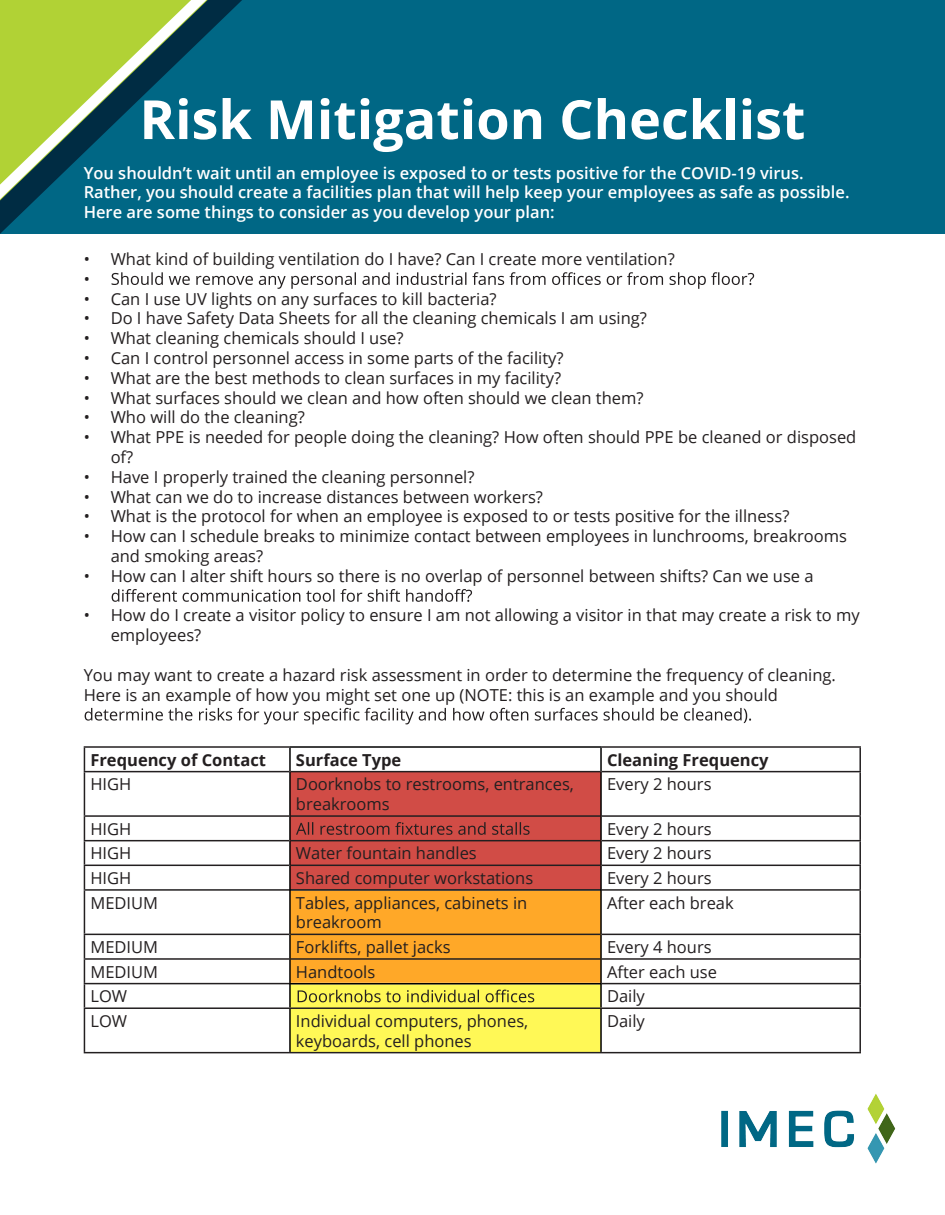
<style>
.page{position:relative;width:945px;height:1215px;background:#fff}
.page>*{position:absolute;margin:0;border:0;box-sizing:border-box;transform-origin:0 0}
.t1{font:700 54px "Open Sans";color:#fff}
.t2{font:16.5px/19.8px "Open Sans";color:#231f20}
.t3{font:600 16.5px/19.8px "Open Sans";color:#fff}
.t4{font:700 16.5px "Open Sans";color:#231f20}
</style>
<div class="page">
<div style="left:0;top:0;width:945px;height:234px;background:#006785"></div>
<svg style="left:112px;top:272px;width:642px;height:17px"></svg>
<svg style="left:112px;top:589px;width:360px;height:13px"></svg>
<svg style="left:85px;top:708px;width:666px;height:16px"></svg>
<hr style="left:84px;top:746px;width:205px;height:2px;background:#231f20">
<svg style="left:84px;top:748px;width:1px;height:23px"></svg>
<hr style="left:602px;top:746px;width:259px;height:2px;background:#231f20">
<hr style="left:859px;top:748px;width:2px;height:23px;background:#231f20">
<hr style="left:84px;top:771px;width:205px;height:1px;background:#231f20">
<hr style="left:84px;top:772px;width:1px;height:43px;background:#231f20">
<hr style="left:602px;top:771px;width:259px;height:1px;background:#231f20">
<hr style="left:859px;top:772px;width:2px;height:43px;background:#231f20">
<hr style="left:84px;top:815px;width:205px;height:2px;background:#231f20">
<hr style="left:602px;top:815px;width:259px;height:2px;background:#231f20">
<hr style="left:859px;top:817px;width:2px;height:23px;background:#231f20">
<hr style="left:84px;top:840px;width:205px;height:1px;background:#231f20">
<hr style="left:602px;top:840px;width:259px;height:1px;background:#231f20">
<hr style="left:859px;top:841px;width:2px;height:24px;background:#231f20">
<hr style="left:84px;top:865px;width:205px;height:1px;background:#231f20">
<svg style="left:84px;top:817px;width:1px;height:72px"></svg>
<hr style="left:602px;top:865px;width:259px;height:1px;background:#231f20">
<hr style="left:859px;top:866px;width:2px;height:23px;background:#231f20">
<hr style="left:84px;top:889px;width:205px;height:2px;background:#231f20">
<hr style="left:84px;top:891px;width:1px;height:43px;background:#231f20">
<hr style="left:602px;top:889px;width:259px;height:2px;background:#231f20">
<hr style="left:859px;top:891px;width:2px;height:43px;background:#231f20">
<hr style="left:84px;top:934px;width:205px;height:1px;background:#231f20">
<hr style="left:602px;top:934px;width:259px;height:1px;background:#231f20">
<hr style="left:859px;top:935px;width:2px;height:23px;background:#231f20">
<hr style="left:84px;top:958px;width:205px;height:2px;background:#231f20">
<hr style="left:602px;top:958px;width:259px;height:2px;background:#231f20">
<hr style="left:859px;top:960px;width:2px;height:23px;background:#231f20">
<hr style="left:84px;top:983px;width:205px;height:1px;background:#231f20">
<svg style="left:84px;top:935px;width:1px;height:72px"></svg>
<hr style="left:602px;top:983px;width:259px;height:1px;background:#231f20">
<hr style="left:859px;top:984px;width:2px;height:23px;background:#231f20">
<hr style="left:84px;top:1007px;width:206px;height:2px;background:#231f20">
<hr style="left:84px;top:1009px;width:1px;height:43px;background:#231f20">
<hr style="left:601px;top:1007px;width:260px;height:2px;background:#231f20">
<hr style="left:859px;top:1009px;width:2px;height:43px;background:#231f20">
<hr style="left:84px;top:1052px;width:206px;height:1px;background:#231f20">
<hr style="left:601px;top:1052px;width:260px;height:1px;background:#231f20">
<hr style="left:291px;top:771px;width:309px;height:1px;background:#231f20">
<hr style="left:289px;top:746px;width:313px;height:2px;background:#000">
<hr style="left:289px;top:748px;width:2px;height:24px;background:#000">
<hr style="left:600px;top:748px;width:2px;height:24px;background:#000">
<hr style="left:289px;top:772px;width:2px;height:44px;background:#000">
<hr style="left:600px;top:772px;width:2px;height:44px;background:#000">
<hr style="left:289px;top:816px;width:2px;height:25px;background:#000">
<hr style="left:600px;top:816px;width:2px;height:25px;background:#000">
<hr style="left:289px;top:841px;width:2px;height:24px;background:#000">
<hr style="left:600px;top:841px;width:2px;height:24px;background:#000">
<hr style="left:289px;top:865px;width:2px;height:25px;background:#000">
<hr style="left:600px;top:865px;width:2px;height:25px;background:#000">
<hr style="left:289px;top:890px;width:2px;height:44px;background:#000">
<hr style="left:600px;top:890px;width:2px;height:44px;background:#000">
<hr style="left:289px;top:934px;width:2px;height:25px;background:#000">
<hr style="left:600px;top:934px;width:2px;height:25px;background:#000">
<hr style="left:289px;top:959px;width:2px;height:25px;background:#000">
<hr style="left:600px;top:959px;width:2px;height:25px;background:#000">
<hr style="left:289px;top:984px;width:2px;height:23px;background:#000">
<hr style="left:289px;top:1009px;width:2px;height:43px;background:#000">
<hr style="left:600px;top:984px;width:2px;height:23px;background:#000">
<hr style="left:600px;top:1009px;width:2px;height:43px;background:#000">
<svg style="left:290px;top:772px;width:311px;height:281px;background:#df8d3d"></svg>
<img style="left:721px;top:1093px;width:175px;height:71px">
<svg style="left:0;top:0;width:242px;height:234px"></svg>
<svg style="left:0;top:0;width:206px;height:199px"></svg>
<hr style="left:289px;top:889px;width:313px;height:2px;background:#000">
<hr style="left:289px;top:983px;width:312px;height:2px;background:#000">
<h1 class="t1" style="left:139px;top:81px;width:667px">Risk Mitigation Checklist</h1>
<p class="t3" style="left:84px;top:162px;width:767px">You shouldn’t wait until an employee is exposed to or tests positive for the COVID-19 virus.<br>Rather, you should create a facilities plan that will help keep your employees as safe as possible.<br>Here are some things to consider as you develop your plan:</p>
<p class="t2" style="left:84px;top:249px;width:593px">• What kind of building ventilation do I have? Can I create more ventilation? •</p>
<p class="t2" style="left:84px;top:288px;width:415px">• Can I use UV lights on any surfaces to kill bacteria?</p>
<p class="t2" style="left:84px;top:308px;width:565px">• Do I have Safety Data Sheets for all the cleaning chemicals I am using?</p>
<p class="t2" style="left:84px;top:328px;width:321px">• What cleaning chemicals should I use?</p>
<p class="t2" style="left:84px;top:348px;width:481px">• Can I control personnel access in some parts of the facility?</p>
<p class="t2" style="left:84px;top:368px;width:479px">• What are the best methods to clean surfaces in my facility?</p>
<p class="t2" style="left:84px;top:387px;width:561px">• What surfaces should we clean and how often should we clean them?</p>
<p class="t2" style="left:84px;top:407px;width:223px">• Who will do the cleaning?</p>
<p class="t2" style="left:111px;top:427px;width:747px;text-indent:-27px">• What PPE is needed for people doing the cleaning? How often should PPE be cleaned or disposed of?</p>
<p class="t2" style="left:84px;top:467px;width:392px">• Have I properly trained the cleaning personnel?</p>
<p class="t2" style="left:84px;top:486px;width:461px">• What can we do to increase distances between workers?</p>
<p class="t2" style="left:84px;top:506px;width:707px">• What is the protocol for when an employee is exposed to or tests positive for the illness?</p>
<p class="t2" style="left:111px;top:526px;width:738px;text-indent:-27px">• How can I schedule breaks to minimize contact between employees in lunchrooms, breakrooms and smoking areas?</p>
<p class="t2" style="left:84px;top:566px;width:731px">• How can I alter shift hours so there is no overlap of personnel between shifts? Can we use a</p>
<p class="t2" style="left:111px;top:605px;width:751px;text-indent:-27px">• How do I create a visitor policy to ensure I am not allowing a visitor in that may create a risk to my employees?</p>
<p class="t2" style="left:84px;top:665px;width:754px">You may want to create a hazard risk assessment in order to determine the frequency of cleaning.<br>Here is an example of how you might set one up (NOTE: this is an example and you should</p>
<p class="t4" style="left:90px;top:748px;width:177px">Frequency of Contact</p>
<p class="t4" style="left:296px;top:748px;width:107px">Surface Type</p>
<p class="t4" style="left:607px;top:748px;width:163px">Cleaning Frequency</p>
<p class="t2" style="left:90px;top:774px;width:42px">HIGH</p>
<p class="t2" style="left:296px;top:774px;width:279px">Doorknobs to restrooms, entrances, breakrooms</p>
<p class="t2" style="left:607px;top:774px;width:106px">Every 2 hours</p>
<p class="t2" style="left:90px;top:818px;width:42px">HIGH</p>
<p class="t2" style="left:607px;top:818px;width:106px">Every 2 hours</p>
<p class="t2" style="left:90px;top:843px;width:42px">HIGH</p>
<p class="t2" style="left:296px;top:843px;width:182px">Water fountain handles</p>
<p class="t2" style="left:607px;top:843px;width:106px">Every 2 hours</p>
<p class="t2" style="left:90px;top:868px;width:42px">HIGH</p>
<p class="t2" style="left:296px;top:868px;width:239px">Shared computer workstations</p>
<p class="t2" style="left:607px;top:868px;width:106px">Every 2 hours</p>
<p class="t2" style="left:90px;top:892px;width:69px">MEDIUM</p>
<p class="t2" style="left:296px;top:892px;width:233px">Tables, appliances, cabinets in breakroom</p>
<p class="t2" style="left:607px;top:892px;width:128px">After each break</p>
<p class="t2" style="left:90px;top:937px;width:69px">MEDIUM</p>
<p class="t2" style="left:296px;top:937px;width:156px">Forklifts, pallet jacks</p>
<p class="t2" style="left:607px;top:937px;width:106px">Every 4 hours</p>
<p class="t2" style="left:90px;top:961px;width:69px">MEDIUM</p>
<p class="t2" style="left:296px;top:961px;width:81px">Handtools</p>
<p class="t2" style="left:607px;top:961px;width:112px">After each use</p>
<p class="t2" style="left:90px;top:986px;width:38px">LOW</p>
<p class="t2" style="left:607px;top:986px;width:39px">Daily</p>
<p class="t2" style="left:90px;top:1011px;width:38px">LOW</p>
<p class="t2" style="left:296px;top:1011px;width:234px">Individual computers, phones, keyboards, cell phones</p>
<p class="t2" style="left:607px;top:1011px;width:39px">Daily</p>
</div>
